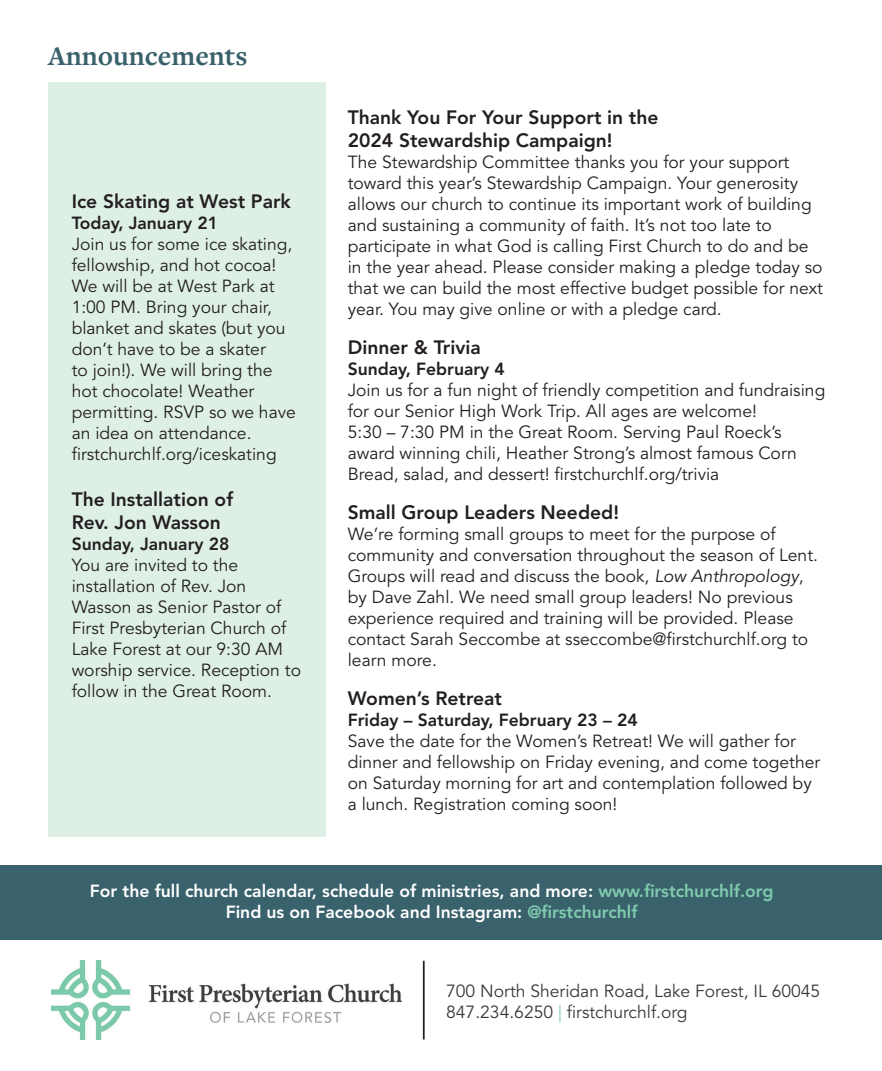
<style>
.page{position:relative;width:882px;height:1071px;background:#fff}
.page>*{position:absolute;margin:0;border:0;box-sizing:border-box;transform-origin:0 0}
.page_heading{font:700 28px "Freight Text Pro";color:#3a626d}
.Announcement_Heading{font:800 19.25px/23.1px "Avenir LT Std";color:#231f20}
.Highlighted_Announcement_Heading{font:800 19.25px/23.1px "Avenir LT Std";color:#231f20}
.Announcement_body{font:17.5px/21px "Avenir LT Std";color:#231f20}
.Highlighted_Announcement_body{font:17.5px/21px "Avenir LT Std";color:#231f20}
.t1{font:800 17.5px/21px "Avenir LT Std";color:#fff;text-align:center}
.t2{font:17.5px/21px "Avenir LT Std";color:#383938}
.Highlighted_Announcement_Heading-2{font:800 17.5px "Avenir LT Std";color:#231f20}
.Announcement_Heading-2{font:800 17.5px "Avenir LT Std";color:#231f20}
.s1{font-style:italic}
.s2{font-weight:800}
.s3{color:#80cbae}
</style>
<div class="page">
<img style="left:51px;top:961px;width:350px;height:78px">
<hr style="left:423px;top:961px;width:2px;height:79px;background:#231f20">
<div style="left:0;top:865px;width:882px;height:75px;background:#3a626d"></div>
<div style="left:48px;top:82px;width:277px;height:755px;background:#def0e6"></div>
<p class="page_heading" style="left:48px;top:37px;width:201px">Announcements</p>
<p class="Highlighted_Announcement_Heading" style="left:72px;top:189px;width:221px">Ice Skating at West Park</p>
<p class="Highlighted_Announcement_Heading-2" style="left:72px;top:212px;width:148px">Today, January 21</p>
<p class="Highlighted_Announcement_body" style="left:72px;top:234px;width:226px">Join us for some ice skating, fellowship, and hot cocoa!<br>We will be at West Park at<br>1:00 PM. Bring your chair, blanket and skates (but you don’t have to be a skater<br>to join!). We will bring the hot chocolate! Weather permitting. RSVP so we have an idea on attendance. firstchurchlf.org/iceskating</p>
<p class="Highlighted_Announcement_Heading" style="left:72px;top:488px;width:163px">The Installation of<br>Rev. Jon Wasson</p>
<p class="Highlighted_Announcement_Heading-2" style="left:72px;top:534px;width:159px">Sunday, January 28</p>
<p class="Highlighted_Announcement_body" style="left:72px;top:555px;width:231px">You are invited to the installation of Rev. Jon<br>Wasson as Senior Pastor of<br>First Presbyterian Church of<br>Lake Forest at our 9:30 AM worship service. Reception to follow in the Great Room.</p>
<p class="Announcement_Heading" style="left:348px;top:106px;width:312px">Thank You For Your Support in the<br>2024 Stewardship Campaign!</p>
<p class="Announcement_body" style="left:348px;top:152px;width:477px">The Stewardship Committee thanks you for your support toward this year’s Stewardship Campaign. Your generosity allows our church to continue its important work of building and sustaining a community of faith. It’s not too late to participate in what God is calling First Church to do and be in the year ahead. Please consider making a pledge today so that we can build the most effective budget possible for next year. You may give online or with a pledge card.</p>
<p class="Announcement_Heading" style="left:348px;top:336px;width:135px">Dinner &amp; Trivia</p>
<p class="Announcement_Heading-2" style="left:348px;top:359px;width:159px">Sunday, February 4</p>
<p class="Announcement_body" style="left:348px;top:380px;width:479px">Join us for a fun night of friendly competition and fundraising for our Senior High Work Trip. All ages are welcome!<br>5:30 – 7:30 PM in the Great Room. Serving Paul Roeck’s award winning chili, Heather Strong’s almost famous Corn Bread, salad, and dessert! firstchurchlf.org/trivia</p>
<p class="Announcement_Heading" style="left:348px;top:501px;width:273px">Small Group Leaders Needed!</p>
<p class="Announcement_body" style="left:348px;top:524px;width:472px">We’re forming small groups to meet for the purpose of community and conversation throughout the season of Lent.<br>Groups will read and discuss the book, <span class="s1">Low Anthropology</span>, by Dave Zahl. We need small group leaders! No previous experience required and training will be provided. Please contact Sarah Seccombe at sseccombe@firstchurchlf.org to learn more.</p>
<p class="Announcement_Heading" style="left:348px;top:687px;width:156px">Women’s Retreat</p>
<p class="Announcement_body" style="left:348px;top:710px;width:474px"><span class="s2">Friday – Saturday, February 23 – 24<br></span>Save the date for the Women’s Retreat! We will gather for dinner and fellowship on Friday evening, and come together on Saturday morning for art and contemplation followed by a lunch. Registration coming soon!</p>
<p class="t1" style="left:90px;top:880px;width:685px">For the full church calendar, schedule of ministries, and more: <span class="s3">www.firstchurchlf.org<br></span>Find us on Facebook and Instagram: <span class="s3">@firstchurchlf</span></p>
<p class="t2" style="left:446px;top:981px;width:376px">700 North Sheridan Road, Lake Forest, IL 60045<br>847.234.6250 <span class="s3">|</span> firstchurchlf.org</p>
</div>
